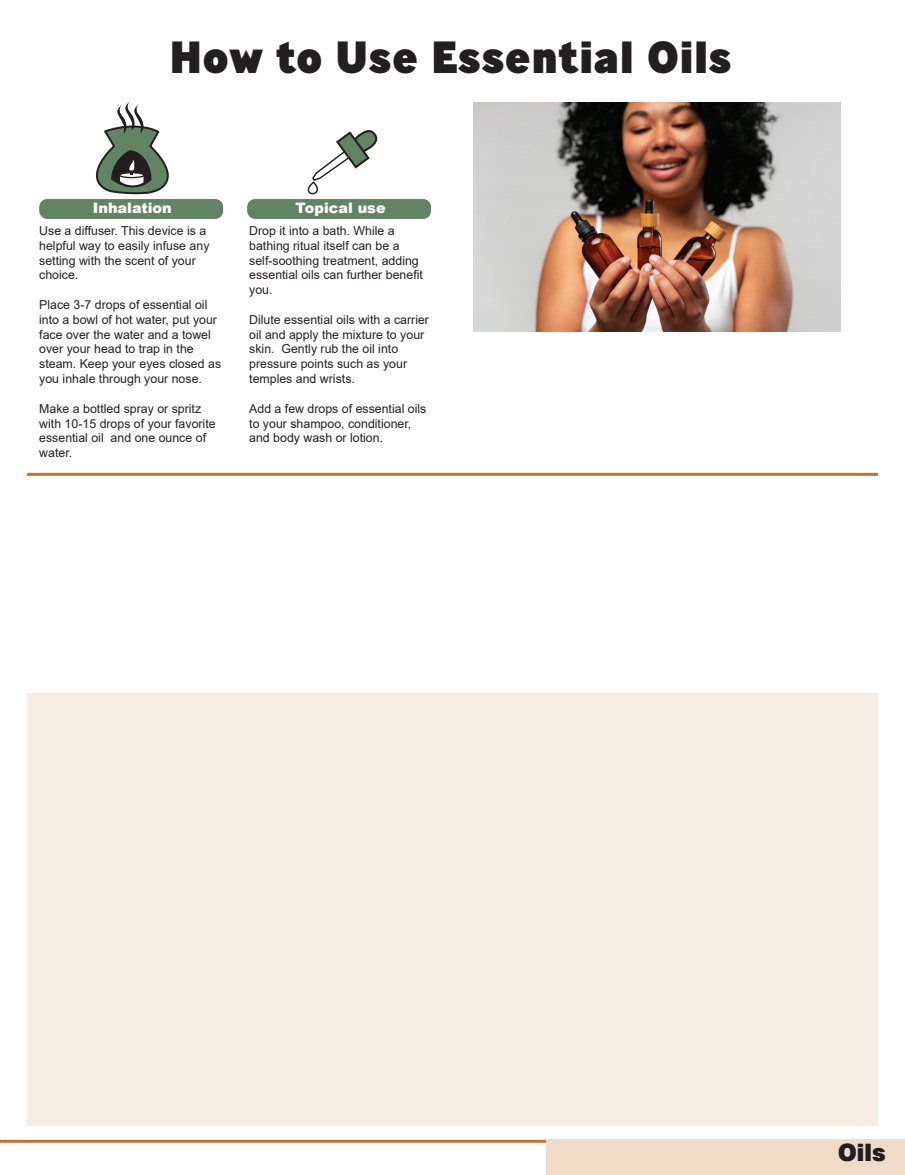
<style>
.page{position:relative;width:905px;height:1175px;background:#fff}
.page>*{position:absolute;margin:0;border:0;box-sizing:border-box;transform-origin:0 0}
.t1{font:800 45px "Ministry";color:#231f20}
.t2{font:900 24px "Aktiv Grotesk";color:#231f20}
.t3{font:900 14.4px "Arial";color:#fff}
.t4{font:12.3px/14.9px "Arial";color:#231f20}
</style>
<div class="page">
<hr style="left:2px;top:1139px;width:902px;height:3px;background:#c07430">
<div style="left:545px;top:1139px;width:359px;height:35px;background:#f0dbc8"></div>
<div style="left:27px;top:693px;width:851px;height:432px;background:#f7ece1"></div>
<hr style="left:27px;top:473px;width:851px;height:3px;background:#c07430">
<img style="left:474px;top:103px;width:366px;height:229px">
<div style="left:39px;top:199px;width:184px;height:20px;background:#638463;border-radius:8px"></div>
<div style="left:247px;top:199px;width:184px;height:20px;background:#638463;border-radius:8px"></div>
<svg style="left:307px;top:130px;width:71px;height:65px"></svg>
<svg style="left:95px;top:101px;width:74px;height:94px"></svg>
<p class="t1" style="left:169px;top:27px;width:564px">How to Use Essential Oils</p>
<p class="t3" style="left:93px;top:198px;width:80px">Inhalation</p>
<p class="t3" style="left:295px;top:198px;width:92px">Topical use</p>
<p class="t4" style="left:39px;top:223px;width:172px">Use a diffuser. This device is a helpful way to easily infuse any setting with the scent of your choice.</p>
<p class="t4" style="left:39px;top:297px;width:183px">Place 3-7 drops of essential oil into a bowl of hot water, put your face over the water and a towel over your head to trap in the steam. Keep your eyes closed as you inhale through your nose.</p>
<p class="t4" style="left:39px;top:401px;width:178px">Make a bottled spray or spritz with 10-15 drops of your favorite essential oil and one ounce of water.</p>
<p class="t4" style="left:249px;top:223px;width:175px">Drop it into a bath. While a bathing ritual itself can be a self-soothing treatment, adding essential oils can further benefit you.</p>
<p class="t4" style="left:249px;top:312px;width:181px">Dilute essential oils with a carrier oil and apply the mixture to your skin. Gently rub the oil into pressure points such as your temples and wrists.</p>
<p class="t4" style="left:249px;top:401px;width:179px">Add a few drops of essential oils to your shampoo, conditioner, and body wash or lotion.</p>
<h2 class="t2" style="left:837px;top:1136px;width:49px">Oils</h2>
</div>
